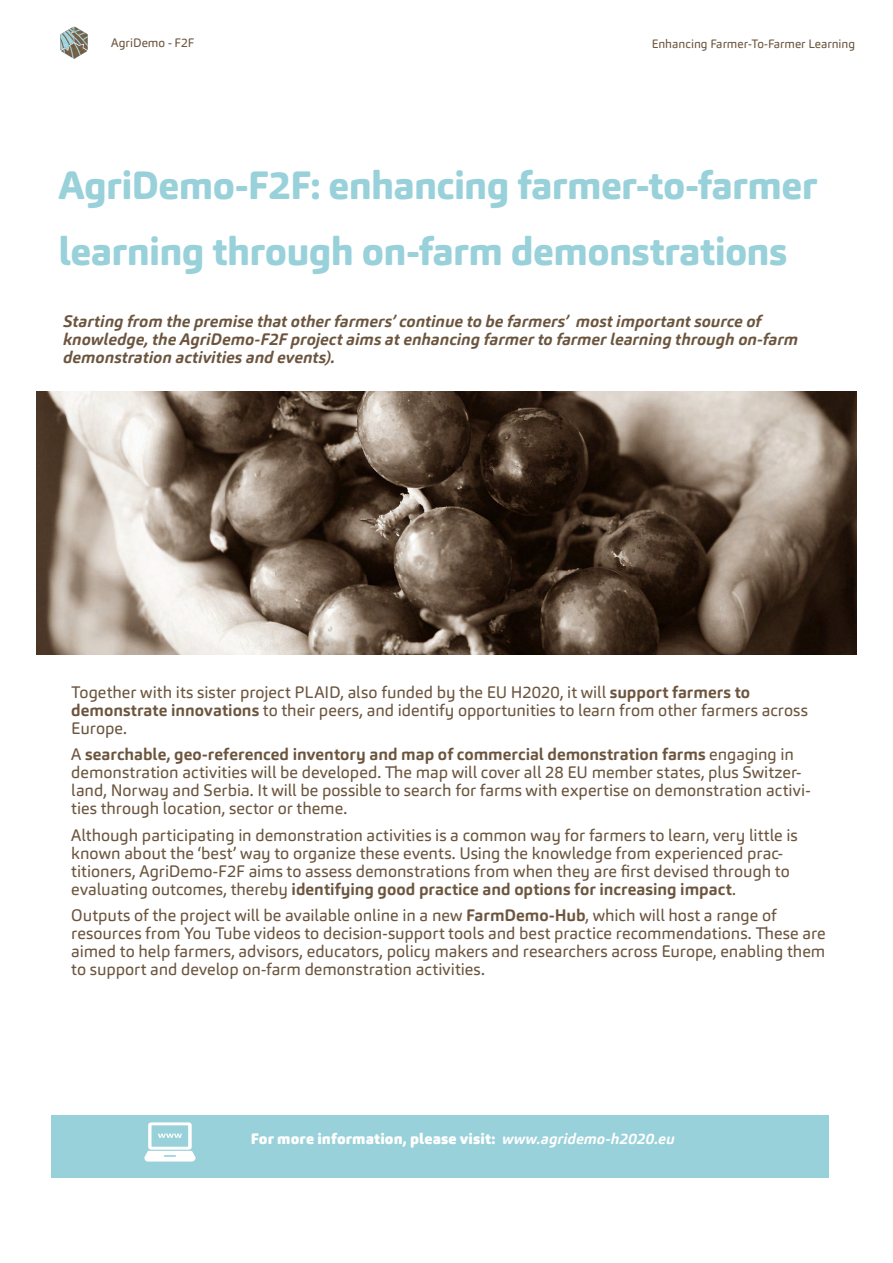
<style>
.page{position:relative;width:893px;height:1263px;background:#fff}
.page>*{position:absolute;margin:0;border:0;box-sizing:border-box;transform-origin:0 0}
.t1{font:800 39px/66px "Carnas";letter-spacing:-.015em;color:#99d1da}
.t2{font:16.5px/18px "Carnas";color:#6c553e}
.t3{font:italic 700 16.5px/18px "Carnas";color:#6c553e}
.t4{font:900 15px "Carnas";letter-spacing:.01em;color:#fff}
.t5{font:12.15px "Carnas";color:#6c553e}
.t6{font:12px "Carnas";color:#6c553e}
.s1{font-weight:700}
.s2{font-weight:700;font-style:italic}
</style>
<div class="page">
<div style="left:51px;top:1115px;width:778px;height:62px;background:#99d1da"></div>
<img style="left:36px;top:391px;width:821px;height:263px">
<svg style="left:144px;top:1122px;width:52px;height:39px"></svg>
<img style="left:60px;top:27px;width:28px;height:31px">
<p class="t5" style="left:111px;top:35px;width:85px">AgriDemo - F2F</p>
<p class="t6" style="left:652px;top:36px;width:205px">Enhancing Farmer-To-Farmer Learning</p>
<h1 class="t1" style="left:59px;top:152px;width:760px">AgriDemo-F2F: enhancing farmer-to-farmer learning through on-farm demonstrations</h1>
<p class="t3" style="left:63px;top:312px;width:736px">Starting from the premise that other farmers’ continue to be farmers’ most important source of knowledge, the AgriDemo-F2F project aims at enhancing farmer to farmer learning through on-farm demonstration activities and events).</p>
<p class="t2" style="left:71px;top:683px;width:738px">Together with its sister project PLAID, also funded by the EU H2020, it will <span class="s1">support farmers to demonstrate innovations</span> to their peers, and identify opportunities to learn from other farmers across<br>Europe.</p>
<p class="t2" style="left:71px;top:745px;width:741px">A <span class="s1">searchable, geo-referenced inventory and map of commercial demonstration farms</span> engaging in demonstration activities will be developed. The map will cover all 28 EU member states, plus Switzer&shy;land, Norway and Serbia. It will be possible to search for farms with expertise on demonstration activi&shy;ties through location, sector or theme.</p>
<p class="t2" style="left:71px;top:826px;width:728px">Although participating in demonstration activities is a common way for farmers to learn, very little is known about the ‘best’ way to organize these events. Using the knowledge from experienced prac&shy;titioners, AgriDemo-F2F aims to assess demonstrations from when they are first devised through to evaluating outcomes, thereby <span class="s1">identifying good practice and options for increasing impact</span>.</p>
<p class="t2" style="left:71px;top:906px;width:756px">Outputs of the project will be available online in a new <span class="s1">FarmDemo-Hub</span>, which will host a range of resources from You Tube videos to decision-support tools and best practice recommendations. These are aimed to help farmers, advisors, educators, policy makers and researchers across Europe, enabling them to support and develop on-farm demonstration activities.</p>
<p class="t4" style="left:251px;top:1129px;width:425px">For more information, please visit: <span class="s2">www.agridemo-h2020.eu</span></p>
</div>
